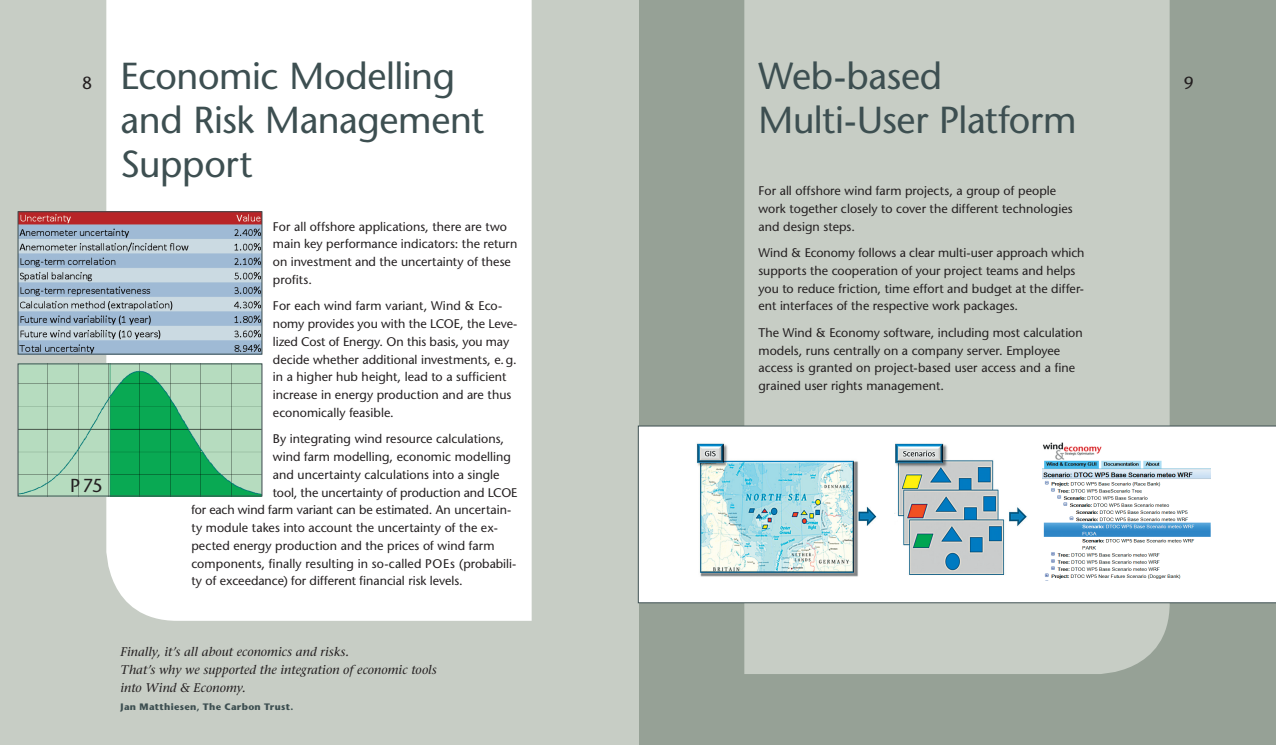
<style>
.page{position:relative;width:1276px;height:745px;background:#fff}
.page>*{position:absolute;margin:0;border:0;box-sizing:border-box;transform-origin:0 0}
.t1{font:37.5px/44.2px "Stone Sans";letter-spacing:-.01em;color:#3d4f51}
.t2{font:18.75px "Stone Sans";color:#231f20}
.t3{font:17.5px "Stone Sans";color:#231f20}
.t4{font:12.5px/17.8px "Stone Sans";color:#231f20}
.t5{font:italic 12.5px/17.8px "Stone Serif";letter-spacing:.005em;color:#231f20}
.t6{font:700 9.38px "Stone Sans";letter-spacing:.035em;color:#3d4f51}
.s1{font-size:17.5px;color:#231f20}
</style>
<div class="page">
<div style="left:638px;top:0;width:638px;height:744px;background:#96a196"></div>
<div style="left:0;top:0;width:638px;height:744px;background:#c7cdc5"></div>
<div style="left:106px;top:0;width:425px;height:620px;background:#fff"></div>
<div style="left:744px;top:0;width:425px;height:673px;background:#c7cdc5"></div>
<div style="left:638px;top:425px;width:638px;height:177px;background:#fff"></div>
<svg style="left:895px;top:439px;width:142px;height:148px"></svg>
<img style="left:895px;top:439px;width:137px;height:145px">
<img style="left:20px;top:213px;width:240px;height:139px">
<div style="left:18px;top:211px;width:244px;height:143px;border:1px solid #3d4f51"></div>
<img style="left:20px;top:365px;width:240px;height:129px">
<div style="left:18px;top:363px;width:244px;height:133px;border:1px solid #3d4f51"></div>
<div style="left:1033px;top:442px;width:189px;height:138px;background:#fff"></div>
<img style="left:1042px;top:442px;width:168px;height:137px">
<div style="left:674px;top:438px;width:204px;height:148px;background:#fff"></div>
<img style="left:692px;top:438px;width:186px;height:145px">
<h1 class="t1" style="left:82px;top:53px;width:374px"><span class="s1">8</span> Economic Modelling</h1>
<h1 class="t1" style="left:128px;top:71px;width:333px">Offshore Wind Farm</h1>
<h1 class="t1" style="left:120px;top:97px;width:365px">and Risk Management<br>Support</h1>
<p class="t4" style="left:273px;top:217px;width:246px">For all offshore applications, there are two main key performance indicators: the return on investment and the uncertainty of these profits.</p>
<p class="t4" style="left:273px;top:297px;width:245px">For each wind farm variant, Wind &amp; Eco&shy;nomy provides you with the LCOE, the Leve&shy;lized Cost of Energy. On this basis, you may decide whether additional investments, e.g. in a higher hub height, lead to a sufficient increase in energy production and are thus economically feasible.</p>
<p class="t4" style="left:273px;top:430px;width:233px">By integrating wind resource calculations,</p>
<p class="t4" style="left:273px;top:447px;width:239px">wind farm modelling, economic modelling</p>
<p class="t4" style="left:273px;top:465px;width:228px">and uncertainty calculations into a single</p>
<p class="t4" style="left:273px;top:483px;width:246px">tool, the uncertainty of production and LCOE</p>
<p class="t4" style="left:191px;top:500px;width:321px">for each wind farm variant can be estimated. An uncertain-</p>
<p class="t4" style="left:191px;top:518px;width:308px">ty module takes into account the uncertainty of the ex-</p>
<p class="t4" style="left:191px;top:536px;width:305px">pected energy production and the prices of wind farm</p>
<p class="t4" style="left:191px;top:554px;width:326px">components, finally resulting in so-called POEs (probabili-</p>
<p class="t4" style="left:191px;top:571px;width:273px">ty of exceedance) for different financial risk levels.</p>
<h2 class="t2" style="left:70px;top:474px;width:34px">P75</h2>
<p class="t5" style="left:120px;top:642px;width:318px">Finally, it’s all about economics and risks.<br>That’s why we supported the integration of economic tools into Wind &amp; Economy.</p>
<p class="t6" style="left:120px;top:699px;width:174px">Jan Matthiesen, The Carbon Trust.</p>
<h1 class="t1" style="left:758px;top:53px;width:320px">Web-based<br>Multi-User Platform</h1>
<p class="t4" style="left:758px;top:182px;width:316px">For all offshore wind farm projects, a group of people work together closely to cover the different technologies and design steps.</p>
<p class="t4" style="left:758px;top:244px;width:327px">Wind &amp; Economy follows a clear multi-user approach which supports the cooperation of your project teams and helps you to reduce friction, time effort and budget at the differ&shy;ent interfaces of the respective work packages.</p>
<p class="t4" style="left:758px;top:323px;width:326px">The Wind &amp; Economy software, including most calculation models, runs centrally on a company server. Employee access is granted on project-based user access and a fine grained user rights management.</p>
<h3 class="t3" style="left:1183px;top:72px;width:12px">9</h3>
</div>
